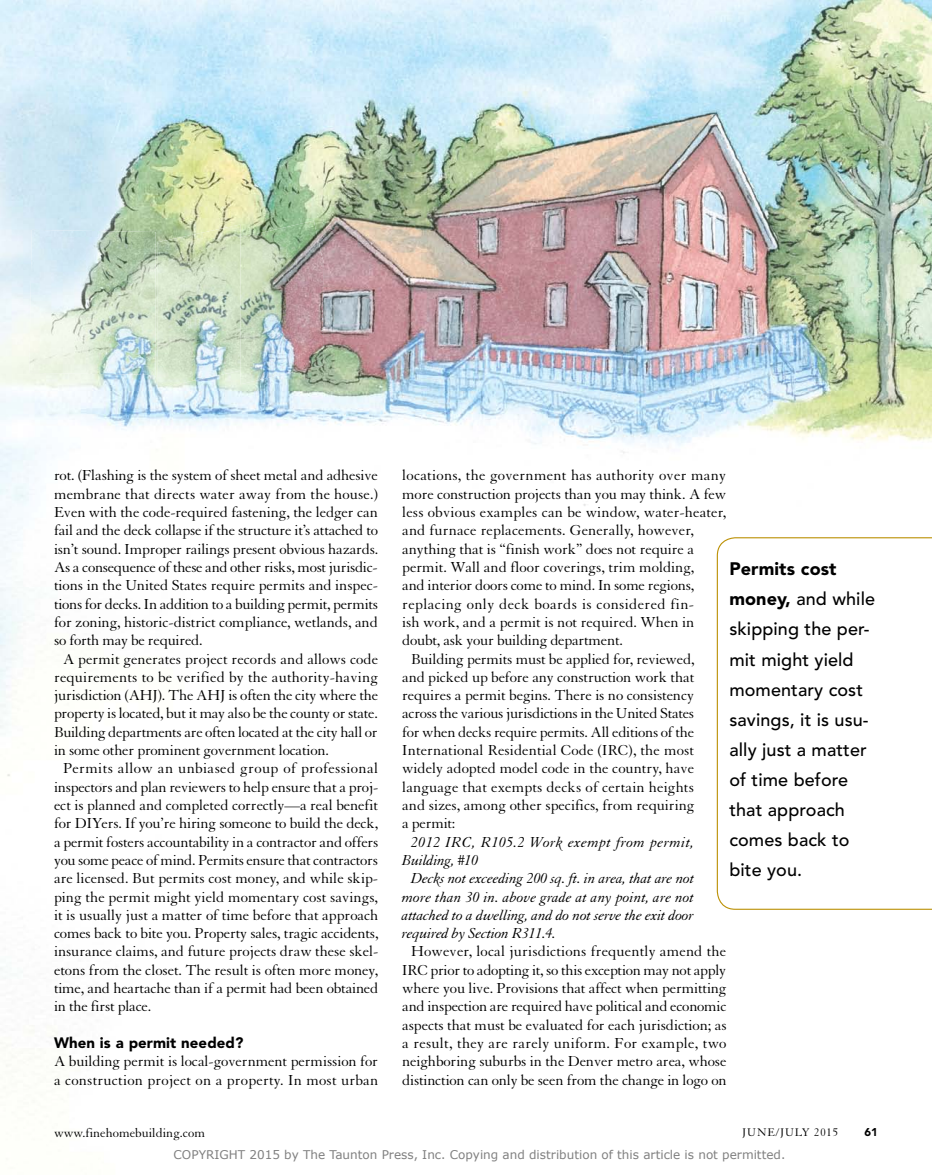
<style>
.page{position:relative;width:932px;height:1175px;background:#fff}
.page>*{position:absolute;margin:0;border:0;box-sizing:border-box;transform-origin:0 0}
.t1{font:500 18px/30px "Avenir LT Std";letter-spacing:.005em;color:#000}
.t2{font:15.75px/18.3px "Granjon LT Std";letter-spacing:-.01em;color:#000}
.t3{font:italic 15.75px "Granjon LT Std";letter-spacing:-.01em;color:#000}
.t4{font:15.75px "Granjon LT Std";letter-spacing:.01em;color:#000}
.t5{font:15.75px "Granjon LT Std";letter-spacing:.015em;color:#000}
.t6{font:15.75px "Granjon LT Std";letter-spacing:.025em;color:#000}
.t7{font:15.75px "Granjon LT Std";letter-spacing:.02em;color:#000}
.t8{font:italic 15.75px "Granjon LT Std";letter-spacing:.025em;color:#000}
.t9{font:900 15px "Avenir LT Std";letter-spacing:.005em;color:#000}
.t10{font:13.5px "Granjon LT Std";color:#000}
.t11{font:12px "Verdana";color:#808080}
.t12{font:12px "Granjon LT Std";letter-spacing:.07em;color:#000}
.t13{font:900 11.25px "Avenir LT Std";color:#000}
.s1{font-weight:900}
</style>
<div class="page">
<img style="left:0;top:0;width:932px;height:1101px">
<svg style="left:716px;top:537px;width:216px;height:372px"></svg>
<img style="left:29px;top:230px;width:127px;height:145px">
<img style="left:158px;top:224px;width:82px;height:164px">
<img style="left:240px;top:221px;width:83px;height:163px">
<img style="left:240px;top:238px;width:1px;height:133px">
<p class="t2" style="left:54px;top:467px;width:325px">rot. (Flashing is the system of sheet metal and adhesive</p>
<p class="t2" style="left:54px;top:485px;width:325px">membrane that directs water away from the house.)</p>
<p class="t2" style="left:54px;top:503px;width:325px">Even with the code-required fastening, the ledger can</p>
<p class="t2" style="left:54px;top:521px;width:326px">fail and the deck collapse if the structure it’s attached to</p>
<p class="t2" style="left:54px;top:540px;width:326px">isn’t sound. Improper railings present obvious hazards.</p>
<p class="t2" style="left:54px;top:558px;width:325px">As a consequence of these and other risks, most jurisdic-</p>
<p class="t2" style="left:54px;top:576px;width:325px">tions in the United States require permits and inspec-</p>
<p class="t2" style="left:54px;top:595px;width:325px">tions for decks. In addition to a building permit, permits</p>
<p class="t2" style="left:54px;top:613px;width:325px">for zoning, historic-district compliance, wetlands, and</p>
<p class="t2" style="left:54px;top:631px;width:150px">so forth may be required.</p>
<p class="t2" style="left:63px;top:650px;width:316px">A permit generates project records and allows code</p>
<p class="t4" style="left:54px;top:668px;width:325px">requirements to be verified by the authority-having</p>
<p class="t2" style="left:54px;top:686px;width:325px">juris diction (AHJ). The AHJ is often the city where the</p>
<p class="t2" style="left:54px;top:704px;width:325px">property is located, but it may also be the county or state.</p>
<p class="t2" style="left:54px;top:723px;width:325px">Building departments are often located at the city hall or</p>
<p class="t2" style="left:54px;top:741px;width:276px">in some other prominent government location.</p>
<p class="t6" style="left:63px;top:760px;width:317px">Permits allow an unbiased group of professional</p>
<p class="t2" style="left:54px;top:778px;width:326px">inspectors and plan reviewers to help ensure that a proj-</p>
<p class="t2" style="left:54px;top:796px;width:325px">ect is planned and completed correctly—a real benefit</p>
<p class="t2" style="left:54px;top:814px;width:326px">for DIYers. If you’re hiring someone to build the deck,</p>
<p class="t2" style="left:54px;top:833px;width:326px">a permit fosters accountability in a contractor and offers</p>
<p class="t2" style="left:54px;top:851px;width:325px">you some peace of mind. Permits ensure that contractors</p>
<p class="t2" style="left:54px;top:869px;width:326px">are licensed. But permits cost money, and while skip-</p>
<p class="t2" style="left:54px;top:888px;width:325px">ping the permit might yield momentary cost savings,</p>
<p class="t2" style="left:54px;top:906px;width:326px">it is usually just a matter of time before that approach</p>
<p class="t2" style="left:54px;top:924px;width:326px">comes back to bite you. Property sales, tragic accidents,</p>
<p class="t2" style="left:54px;top:942px;width:326px">insurance claims, and future projects draw these skel-</p>
<p class="t2" style="left:54px;top:961px;width:325px">etons from the closet. The result is often more money,</p>
<p class="t2" style="left:54px;top:979px;width:326px">time, and heartache than if a permit had been obtained</p>
<p class="t2" style="left:54px;top:997px;width:99px">in the first place.</p>
<p class="t9" style="left:54px;top:1033px;width:191px">When is a permit needed?</p>
<p class="t2" style="left:54px;top:1052px;width:326px">A building permit is local-government permission for a construction project on a property. In most urban</p>
<p class="t5" style="left:402px;top:467px;width:325px">locations, the government has authority over many</p>
<p class="t2" style="left:402px;top:485px;width:325px">more construction projects than you may think. A few</p>
<p class="t4" style="left:402px;top:504px;width:326px">less obvious examples can be window, water-heater,</p>
<p class="t2" style="left:402px;top:521px;width:293px">and furnace replacements. Generally, however,</p>
<p class="t2" style="left:402px;top:540px;width:293px">anything that is “finish work” does not require a</p>
<p class="t2" style="left:402px;top:558px;width:294px">permit. Wall and floor coverings, trim molding,</p>
<p class="t2" style="left:402px;top:576px;width:293px">and interior doors come to mind. In some regions,</p>
<p class="t7" style="left:402px;top:595px;width:293px">replacing only deck boards is considered fin-</p>
<p class="t2" style="left:402px;top:613px;width:294px">ish work, and a permit is not required. When in</p>
<p class="t2" style="left:402px;top:631px;width:222px">doubt, ask your building department.</p>
<p class="t2" style="left:411px;top:650px;width:285px">Building permits must be applied for, reviewed,</p>
<p class="t2" style="left:402px;top:668px;width:294px">and picked up before any construction work that</p>
<p class="t2" style="left:402px;top:686px;width:293px">requires a permit begins. There is no consistency</p>
<p class="t2" style="left:402px;top:704px;width:293px">across the various jurisdictions in the United States</p>
<p class="t2" style="left:402px;top:723px;width:293px">for when decks require permits. All editions of the</p>
<p class="t2" style="left:402px;top:741px;width:293px">International Residential Code (IRC), the most</p>
<p class="t2" style="left:402px;top:759px;width:293px">widely adopted model code in the country, have</p>
<p class="t2" style="left:402px;top:778px;width:293px">language that exempts decks of certain heights</p>
<p class="t2" style="left:402px;top:796px;width:294px">and sizes, among other specifics, from requiring</p>
<p class="t2" style="left:402px;top:814px;width:55px">a permit:</p>
<p class="t8" style="left:411px;top:833px;width:284px">2012 IRC, R105.2 Work exempt from permit,</p>
<p class="t3" style="left:402px;top:851px;width:78px">Building, #10</p>
<p class="t3" style="left:411px;top:870px;width:285px">Decks not exceeding 200 sq. ft. in area, that are not</p>
<p class="t3" style="left:402px;top:888px;width:293px">more than 30 in. above grade at any point, are not</p>
<p class="t3" style="left:402px;top:906px;width:293px">attached to a dwelling, and do not serve the exit door</p>
<p class="t3" style="left:402px;top:924px;width:155px">required by Section R311.4.</p>
<p class="t2" style="left:402px;top:942px;width:326px;text-align:center">However, local jurisdictions frequently amend the IRC prior to adopting it, so this exception may not apply where you live. Provisions that affect when permitting and inspection are required have political and econ omic aspects that must be evaluated for each jurisdiction; as a result, they are rarely uniform. For example, two neighboring suburbs in the Denver metro area, whose distinction can only be seen from the change in logo on</p>
<p class="t1" style="left:729px;top:554px;width:147px"><span class="s1">Permits cost money,</span> and while skipping the per&shy;mit might yield momentary cost savings, it is usu&shy;ally just a matter of time before that approach comes back to bite you.</p>
<p class="t10" style="left:54px;top:1125px;width:152px">www.finehomebuilding.com</p>
<p class="t12" style="left:742px;top:1126px;width:97px">JUNE/JULY 2015</p>
<p class="t13" style="left:864px;top:1125px;width:15px">61</p>
<p class="t11" style="left:174px;top:1146px;width:613px">COPYRIGHT 2015 by The Taunton Press, Inc. Copying and distribution of this article is not permitted.</p>
</div>
